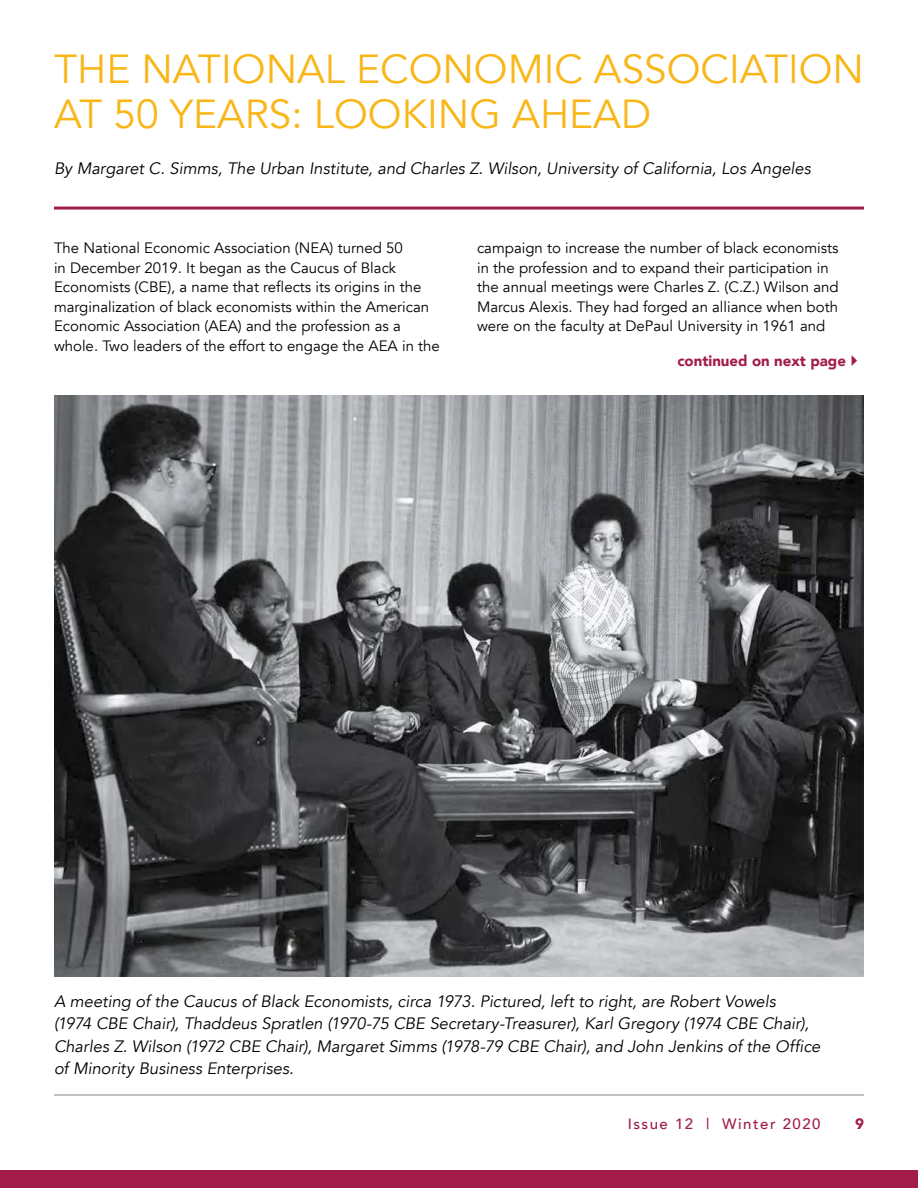
<style>
.page{position:relative;width:918px;height:1188px;background:#fff}
.page>*{position:absolute;margin:0;border:0;box-sizing:border-box;transform-origin:0 0}
.t1{font:40.5px/45px "Avenir";color:#f9b617}
.t2{font:italic 16.5px/22.5px "Avenir";color:#000}
.t3{font:15px/19.5px "Avenir";color:#000}
.t4{font:900 15px "Avenir";color:#a21c49}
.t5{font:500 15px "Avenir";letter-spacing:.1em;color:#a21c49}
</style>
<div class="page">
<hr style="left:54px;top:1095px;width:810px;height:1px;background:#808285">
<div style="left:0;top:1171px;width:918px;height:17px;background:#a21c49"></div>
<hr style="left:54px;top:207px;width:810px;height:3px;background:#a21c49">
<img style="left:54px;top:395px;width:810px;height:582px">
<h1 class="t1" style="left:54px;top:48px;width:811px">THE NATIONAL ECONOMIC ASSOCIATION<br>AT 50 YEARS: LOOKING AHEAD</h1>
<p class="t2" style="left:54px;top:158px;width:758px">By Margaret C. Simms, The Urban Institute, and Charles Z. Wilson, University of California, Los Angeles</p>
<p class="t3" style="left:54px;top:238px;width:387px">The National Economic Association (NEA) turned 50<br>in December 2019. It began as the Caucus of Black Economists (CBE), a name that reflects its origins in the marginalization of black economists within the American Economic Association (AEA) and the profession as a whole. Two leaders of the effort to engage the AEA in the</p>
<p class="t3" style="left:477px;top:238px;width:363px">campaign to increase the number of black economists in the profession and to expand their participation in the annual meetings were Charles Z. (C.Z.) Wilson and Marcus Alexis. They had forged an alliance when both were on the faculty at DePaul University in 1961 and</p>
<p class="t4" style="left:677px;top:348px;width:170px">continued on next page</p>
<p class="t2" style="left:54px;top:990px;width:768px">A meeting of the Caucus of Black Economists, circa 1973. Pictured, left to right, are Robert Vowels<br>(1974 CBE Chair), Thaddeus Spratlen (1970-75 CBE Secretary-Treasurer), Karl Gregory (1974 CBE Chair), Charles Z. Wilson (1972 CBE Chair), Margaret Simms (1978-79 CBE Chair), and John Jenkins of the Office of Minority Business Enterprises.</p>
<p class="t5" style="left:628px;top:1111px;width:194px">Issue 12 | Winter 2020</p>
<p class="t4" style="left:855px;top:1111px;width:10px">9</p>
</div>
